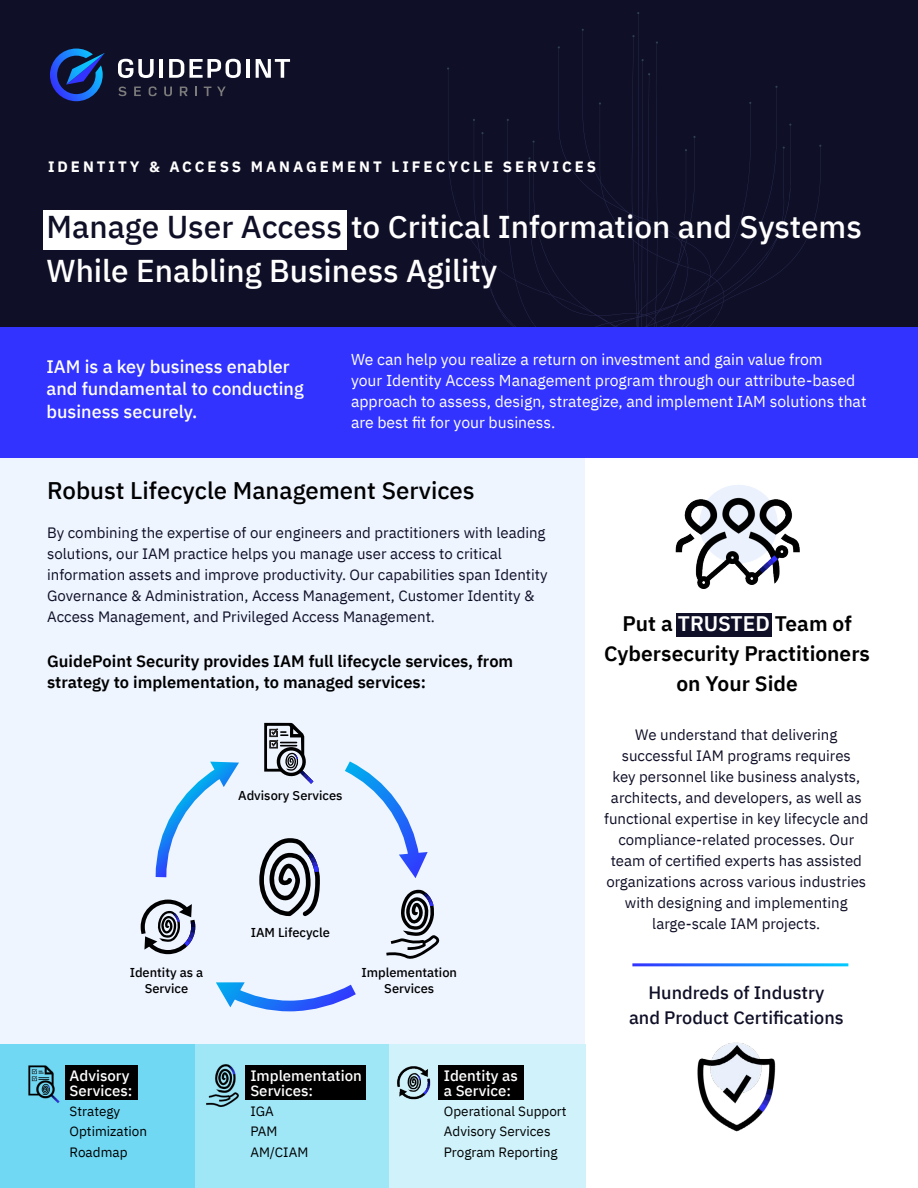
<style>
.page{position:relative;width:918px;height:1188px;background:#fff}
.page>*{position:absolute;margin:0;border:0;box-sizing:border-box;transform-origin:0 0}
.t1{font:500 31.5px/43.5px "IBM Plex Sans";color:#fff}
.t2{font:500 24px "IBM Plex Sans";color:#000}
.t3{font:600 21px/30px "IBM Plex Sans";color:#000;text-align:center}
.t4{font:500 18px/22.5px "IBM Plex Sans";color:#fff}
.t5{font:500 18px/25.5px "IBM Plex Sans";color:#0f0f27;text-align:center}
.t6{font:600 16.5px/21px "IBM Plex Sans";color:#000}
.t7{font:15.75px/21px "IBM Plex Sans";color:#fff}
.t8{font:15px/21px "IBM Plex Sans";color:#0f0f27;text-align:center}
.t9{font:500 15px/15px "IBM Plex Sans";color:#fff}
.t10{font:700 15px "IBM Plex Sans";letter-spacing:.2em;color:#fff}
.t11{font:13.5px/20.2px "IBM Plex Sans";color:#000}
.t12{font:500 12.9px/15.5px "IBM Plex Sans";color:#000;text-align:center}
.s1{color:#0f0f27}
.s2{color:#fff}
</style>
<div class="page">
<div style="left:0;top:426px;width:585px;height:762px;background:#eef5ff"></div>
<div style="left:0;top:0;width:918px;height:373px;background:#0f0f27"></div>
<svg style="left:473px;top:12px;width:348px;height:315px"></svg>
<div style="left:0;top:327px;width:918px;height:131px;background:#33f"></div>
<svg style="left:118px;top:59px;width:36px;height:19px"></svg>
<hr style="left:160px;top:59px;width:3px;height:19px;background:#fff">
<hr style="left:246px;top:59px;width:3px;height:19px;background:#fff">
<svg style="left:169px;top:59px;width:72px;height:19px"></svg>
<svg style="left:256px;top:59px;width:34px;height:19px"></svg>
<svg style="left:118px;top:87px;width:8px;height:9px"></svg>
<svg style="left:134px;top:87px;width:7px;height:9px"></svg>
<svg style="left:149px;top:86px;width:8px;height:10px"></svg>
<svg style="left:164px;top:87px;width:8px;height:9px"></svg>
<svg style="left:180px;top:87px;width:8px;height:9px"></svg>
<svg style="left:195px;top:87px;width:2px;height:9px"></svg>
<svg style="left:204px;top:87px;width:7px;height:9px"></svg>
<svg style="left:217px;top:87px;width:9px;height:9px"></svg>
<svg style="left:50px;top:49px;width:55px;height:52px"></svg>
<div style="left:0;top:1044px;width:195px;height:144px;background:#70d8f3"></div>
<div style="left:388px;top:1044px;width:197px;height:144px;background:#cff2fb"></div>
<div style="left:195px;top:1044px;width:193px;height:144px;background:#9fe6f7"></div>
<div style="left:65px;top:1066px;width:73px;height:34px;background:#000"></div>
<div style="left:245px;top:1066px;width:121px;height:34px;background:#000"></div>
<div style="left:438px;top:1066px;width:85px;height:34px;background:#000"></div>
<img style="left:28px;top:1065px;width:32px;height:38px">
<img style="left:697px;top:1042px;width:79px;height:90px">
<div style="left:43px;top:210px;width:304px;height:40px;background:#fff"></div>
<div style="left:676px;top:613px;width:95px;height:23px;background:#0f0f27"></div>
<img style="left:675px;top:485px;width:125px;height:104px">
<img style="left:397px;top:1066px;width:34px;height:34px">
<svg style="left:259px;top:838px;width:61px;height:78px"></svg>
<svg style="left:216px;top:982px;width:140px;height:30px"></svg>
<svg style="left:345px;top:761px;width:83px;height:117px"></svg>
<svg style="left:155px;top:761px;width:84px;height:117px"></svg>
<svg style="left:141px;top:900px;width:54px;height:54px"></svg>
<svg style="left:386px;top:890px;width:53px;height:69px"></svg>
<svg style="left:264px;top:723px;width:49px;height:61px"></svg>
<img style="left:206px;top:1064px;width:43px;height:43px">
<p class="t10" style="left:48px;top:155px;width:550px">IDENTITY &amp; ACCESS MANAGEMENT LIFECYCLE SERVICES</p>
<h1 class="t1" style="left:46px;top:203px;width:817px"><span class="s1">Manage User Access</span> to Critical Information and Systems<br>While Enabling Business Agility</h1>
<p class="t4" style="left:46px;top:354px;width:259px">IAM is a key business enabler and fundamental to conducting business securely.</p>
<p class="t7" style="left:351px;top:347px;width:517px">We can help you realize a return on investment and gain value from<br>your Identity Access Management program through our attribute-based approach to assess, design, strategize, and implement IAM solutions that are best fit for your business.</p>
<h2 class="t2" style="left:47px;top:472px;width:429px">Robust Lifecycle Management Services</h2>
<p class="t8" style="left:47px;top:521px;width:502px;text-align:left">By combining the expertise of our engineers and practitioners with leading solutions, our IAM practice helps you manage user access to critical information assets and improve productivity. Our capabilities span Identity Governance &amp; Administration, Access Management, Customer Identity &amp; Access Management, and Privileged Access Management.</p>
<p class="t6" style="left:47px;top:650px;width:468px">GuidePoint Security provides IAM full lifecycle services, from strategy to implementation, to managed services:</p>
<p class="t12" style="left:238px;top:787px;width:106px">Advisory Services</p>
<p class="t12" style="left:130px;top:964px;width:75px">Identity as a<br>Service</p>
<p class="t9" style="left:70px;top:1067px;width:64px">Advisory<br>Services:</p>
<p class="t11" style="left:70px;top:1100px;width:79px">Strategy<br>Optimization<br>Roadmap</p>
<p class="t12" style="left:251px;top:924px;width:81px">IAM Lifecycle</p>
<p class="t12" style="left:361px;top:964px;width:97px">Implementation<br>Services</p>
<p class="t9" style="left:250px;top:1067px;width:113px">Implementation<br>Services:</p>
<p class="t11" style="left:250px;top:1100px;width:59px">IGA<br>PAM<br>AM/CIAM</p>
<p class="t9" style="left:444px;top:1067px;width:75px">Identity as a Service:</p>
<p class="t11" style="left:444px;top:1100px;width:124px">Operational Support<br>Advisory Services<br>Program Reporting</p>
<h3 class="t3" style="left:604px;top:607px;width:267px">Put a <span class="s2">TRUSTED</span> Team of<br>Cybersecurity Practitioners on Your Side</h3>
<p class="t8" style="left:604px;top:723px;width:266px">We understand that delivering successful IAM programs requires<br>key personnel like business analysts, architects, and developers, as well as functional expertise in key lifecycle and compliance-related processes. Our team of certified experts has assisted organizations across various industries with designing and implementing large-scale IAM projects.</p>
<p class="t5" style="left:629px;top:978px;width:216px">Hundreds of Industry<br>and Product Certifications</p>
</div>
